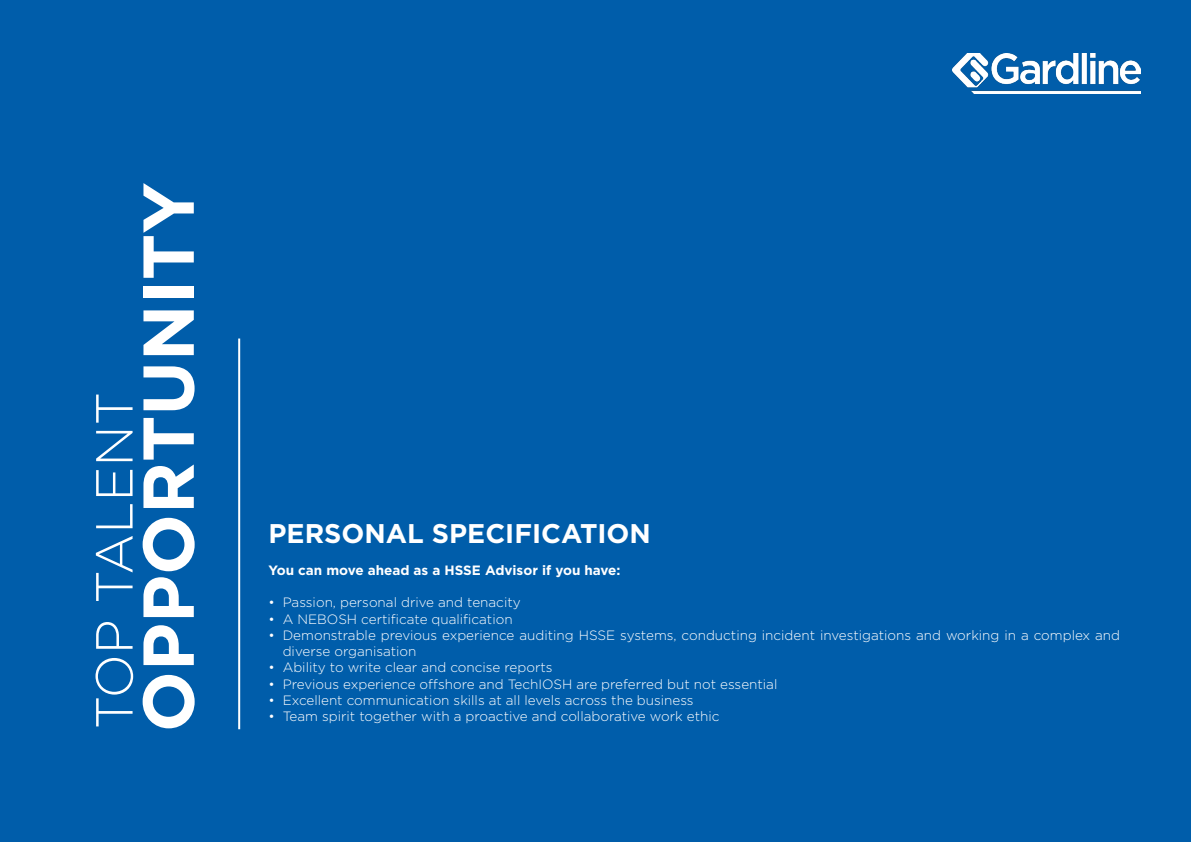
<style>
.page{position:relative;width:1191px;height:842px;background:#005daa}
.page>*{position:absolute;margin:0;border:0;box-sizing:border-box;transform-origin:0 0}
.t1{font:700 71.9px "Gotham";color:#fff}
.t2{font:300 52px "Gotham";color:#fff}
.t3{font:700 27px "Gotham";color:#fff}
.t4{font:300 13.5px/16.2px "Gotham";color:#fff}
.t5{font:700 13.5px "Gotham";color:#fff}
</style>
<div class="page">
<hr style="left:238px;top:338px;width:2px;height:391px;background:#fff">
<img style="left:952px;top:54px;width:188px;height:39px">
<h2 class="t2" style="left:81px;top:729px;width:339px;rotate:-90deg">TOP TALENT</h2>
<h1 class="t1" style="left:121px;top:732px;width:551px;rotate:-90deg">OPPORTUNITY</h1>
<h3 class="t3" style="left:268px;top:515px;width:384px">PERSONAL SPECIFICATION</h3>
<p class="t5" style="left:268px;top:561px;width:353px">You can move ahead as a HSSE Advisor if you have:</p>
<p class="t4" style="left:268px;top:594px;width:254px">• Passion, personal drive and tenacity</p>
<p class="t4" style="left:268px;top:610px;width:245px">• A NEBOSH certificate qualification</p>
<p class="t4" style="left:283px;top:627px;width:839px;text-indent:-14px">• Demonstrable previous experience auditing HSSE systems, conducting incident investigations and working in a complex and diverse organisation</p>
<p class="t4" style="left:268px;top:659px;width:285px">• Ability to write clear and concise reports</p>
<p class="t4" style="left:268px;top:675px;width:510px">• Previous experience offshore and TechIOSH are preferred but not essential</p>
<p class="t4" style="left:268px;top:691px;width:426px">• Excellent communication skills at all levels across the business</p>
<p class="t4" style="left:268px;top:708px;width:452px">• Team spirit together with a proactive and collaborative work ethic</p>
</div>
